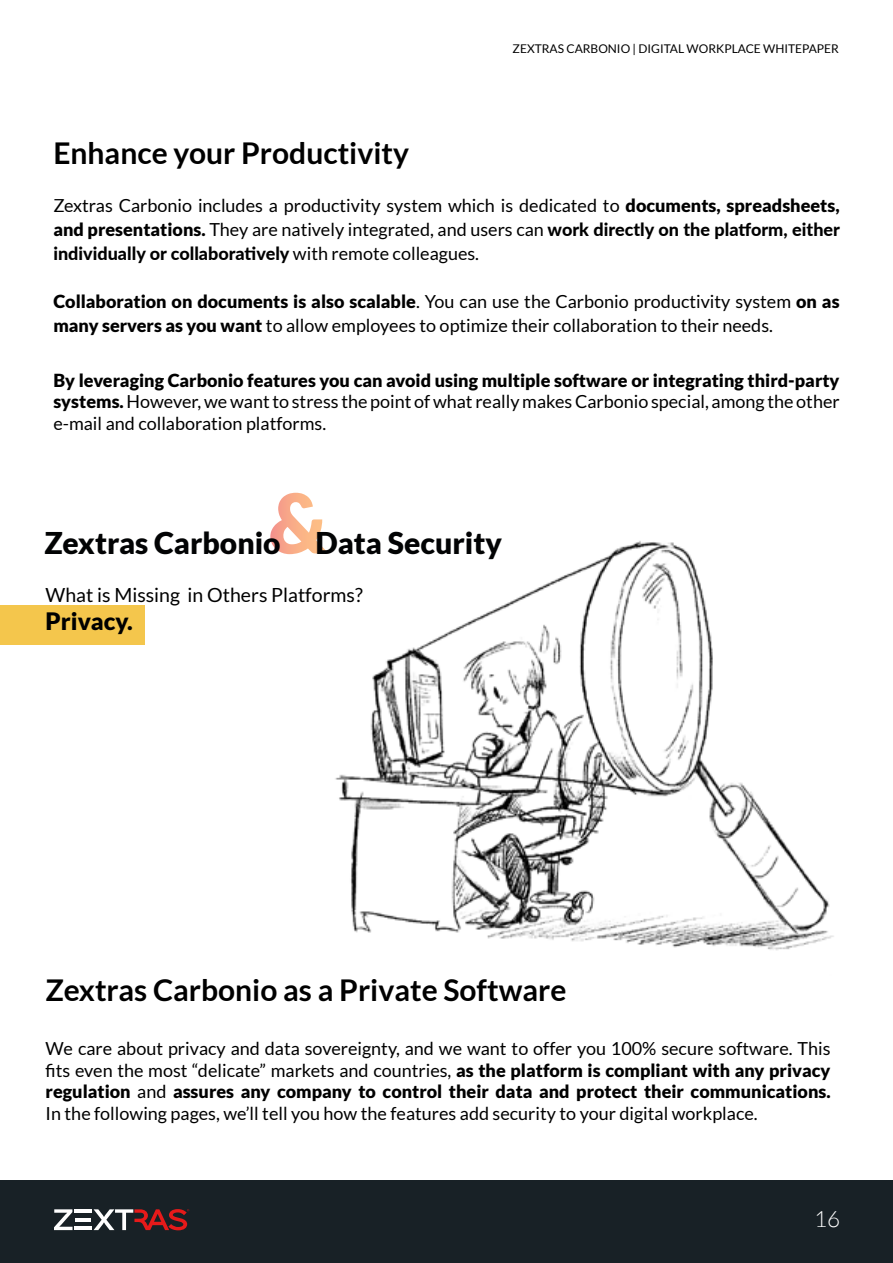
<style>
.page{position:relative;width:893px;height:1263px;background:#fff}
.page>*{position:absolute;margin:0;border:0;box-sizing:border-box;transform-origin:0 0}
.t1{font:900 82.5px "Lato";color:#fff}
.t2{font:700 30px "Lato";color:#000}
.t3{font:900 30px "Lato";color:#020304}
.t4{font:900 24px "Lato";color:#000}
.t5{font:300 22.5px "Lato";color:#fff}
.t6{font:19.5px "Lato";color:#000}
.t7{font:18px/21.6px "Lato";color:#000;text-align:justify}
.t8{font:12px "Lato";color:#000}
.s1{font-weight:900}
.s2{font-weight:800}
</style>
<div class="page">
<div style="left:0;top:1180px;width:893px;height:83px;background:#182126"></div>
<svg style="left:54px;top:1209px;width:19px;height:21px"></svg>
<hr style="left:75px;top:1218px;width:16px;height:3px;background:#fff">
<hr style="left:75px;top:1227px;width:17px;height:3px;background:#fff">
<hr style="left:75px;top:1209px;width:17px;height:4px;background:#fff">
<svg style="left:94px;top:1209px;width:95px;height:21px"></svg>
<img style="left:335px;top:541px;width:499px;height:410px">
<div style="left:0;top:605px;width:144px;height:39px;background:#f4c64c"></div>
<p class="t8" style="left:513px;top:42px;width:328px">ZEXTRAS CARBONIO | DIGITAL WORKPLACE WHITEPAPER</p>
<h2 class="t2" style="left:53px;top:136px;width:357px">Enhance your Productivity</h2>
<p class="t7" style="left:53px;top:194px;width:788px;line-height:24px">Zextras Carbonio includes a productivity system which is dedicated to <span class="s1">documents, spreadsheets, and presentations.</span> They are natively integrated, and users can <span class="s2">work directly on the platform, either individually or collaboratively</span> with remote colleagues.</p>
<p class="t7" style="left:53px;top:290px;width:788px;line-height:24px"><span class="s1">Collaboration on documents is also scalable</span>. You can use the Carbonio productivity system <span class="s1">on as many servers as you want</span> to allow employees to optimize their collaboration to their needs.</p>
<p class="t7" style="left:53px;top:369px;width:788px"><span class="s1">By leveraging Carbonio features you can avoid using multiple software or integrating third-party systems.</span> However, we want to stress the point of what really makes Carbonio special, among the other e-mail and collaboration platforms.</p>
<h1 class="t1" style="left:268px;top:475px;width:61px">&amp;</h1>
<h2 class="t3" style="left:44px;top:526px;width:459px">Zextras Carbonio Data Security</h2>
<p class="t6" style="left:46px;top:584px;width:319px">What is Missing in Others Platforms?</p>
<h3 class="t4" style="left:46px;top:607px;width:89px">Privacy.</h3>
<h2 class="t2" style="left:46px;top:973px;width:522px">Zextras Carbonio as a Private Software</h2>
<p class="t7" style="left:46px;top:1038px;width:786px">We care about privacy and data sovereignty, and we want to offer you 100% secure software. This fits even the most “delicate” markets and countries, <span class="s1">as the platform is compliant with any privacy regulation</span> and <span class="s1">assures any company to control their data and protect their communications.<br></span>In the following pages, we’ll tell you how the features add security to your digital workplace.</p>
<p class="t5" style="left:814px;top:1207px;width:28px">16</p>
</div>
